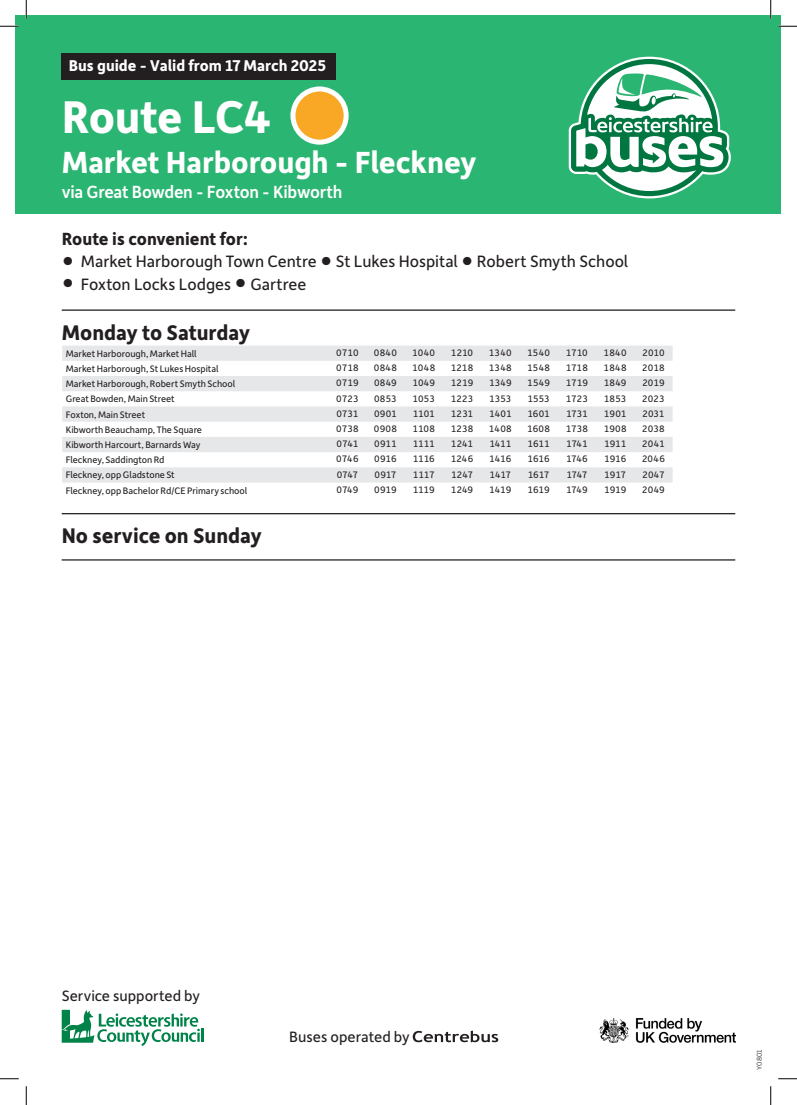
<style>
.page{position:relative;width:797px;height:1105px;background:#fff}
.page>*{position:absolute;margin:0;border:0;box-sizing:border-box;transform-origin:0 0}
.Route_name{font:700 48.75px "Depot New";letter-spacing:-.015em;color:#fff}
.Route_description{font:700 32.5px "Depot New";color:#fff}
.Days_of_the_service{font:700 22.5px "Depot New";color:#231f20}
.Route_description_-_sub{font:500 18.75px "Depot New";letter-spacing:-.01em;color:#fff}
.Sub_heading{font:700 18.75px "Depot New";color:#231f20}
.POIs{font:17.5px "Depot New";color:#231f20}
.t1{font:700 16.62px "Depot New";color:#fff}
.t2{font:16px "Depot New";color:#231f20}
.Table_-_Times{font:10px "Depot New";color:#231f20}
.Table_-_Roads{font:10px "Depot New";letter-spacing:-.005em;color:#231f20}
.t3{font:300 7.5px "Depot New";color:#231f20}
.s1{font-size:28.75px}
</style>
<div class="page">
<div style="left:16px;top:16px;width:765px;height:198px;background:#2bb572"></div>
<svg style="left:568px;top:57px;width:163px;height:141px"></svg>
<div style="left:62px;top:53px;width:274px;height:26px;background:#231f20"></div>
<svg style="left:413px;top:1030px;width:85px;height:12px"></svg>
<img style="left:599px;top:1018px;width:136px;height:25px">
<svg style="left:62px;top:1010px;width:141px;height:36px"></svg>
<div style="left:293px;top:89px;width:53px;height:53px;background:#f9a825;border-radius:50%"></div>
<div style="left:290px;top:86px;width:58px;height:59px;border:5px solid #fff;border-radius:50%"></div>
<hr style="left:62px;top:309px;width:673px;height:2px;background:#231f20">
<hr style="left:62px;top:513px;width:673px;height:1px;background:#231f20">
<hr style="left:62px;top:559px;width:673px;height:2px;background:#231f20">
<svg style="left:62px;top:346px;width:610px;height:137px;fill:#e6e7e9"></svg>
<svg style="left:0;top:25px;width:19px;height:2px"></svg>
<svg style="left:778px;top:25px;width:19px;height:2px"></svg>
<svg style="left:0;top:1078px;width:19px;height:1px"></svg>
<svg style="left:778px;top:1078px;width:19px;height:1px"></svg>
<svg style="left:25px;top:0;width:2px;height:19px"></svg>
<svg style="left:25px;top:1086px;width:2px;height:19px"></svg>
<svg style="left:770px;top:0;width:1px;height:19px"></svg>
<svg style="left:770px;top:1086px;width:1px;height:19px"></svg>
<h3 class="t1" style="left:69px;top:54px;width:259px">Bus guide - Valid from 17 March 2025</h3>
<p class="Route_name" style="left:62px;top:85px;width:212px">Route LC4</p>
<p class="Route_description" style="left:62px;top:141px;width:416px">Market Harborough - Fleckney</p>
<p class="Route_description_-_sub" style="left:62px;top:179px;width:282px">via Great Bowden - Foxton - Kibworth</p>
<p class="Sub_heading" style="left:62px;top:226px;width:188px">Route is convenient for:</p>
<p class="POIs" style="left:62px;top:250px;width:568px"><span class="s1">•</span> Market Harborough Town Centre <span class="s1">•</span> St Lukes Hospital <span class="s1">•</span> Robert Smyth School</p>
<p class="POIs" style="left:62px;top:272px;width:246px"><span class="s1">•</span> Foxton Locks Lodges <span class="s1">•</span> Gartree</p>
<p class="Days_of_the_service" style="left:62px;top:317px;width:190px">Monday to Saturday</p>
<p class="Table_-_Roads" style="left:66px;top:347px;width:132px">Market Harborough, Market Hall</p>
<p class="Table_-_Times" style="left:336px;top:346px;width:24px">0710</p>
<p class="Table_-_Times" style="left:374px;top:346px;width:25px">0840</p>
<p class="Table_-_Times" style="left:412px;top:346px;width:24px">1040</p>
<p class="Table_-_Times" style="left:451px;top:346px;width:24px">1210</p>
<p class="Table_-_Times" style="left:489px;top:346px;width:24px">1340</p>
<p class="Table_-_Times" style="left:527px;top:346px;width:25px">1540</p>
<p class="Table_-_Times" style="left:566px;top:346px;width:23px">1710</p>
<p class="Table_-_Times" style="left:603px;top:346px;width:25px">1840</p>
<p class="Table_-_Times" style="left:642px;top:346px;width:24px">2010</p>
<p class="Table_-_Roads" style="left:66px;top:362px;width:154px">Market Harborough, St Lukes Hospital</p>
<p class="Table_-_Times" style="left:336px;top:361px;width:24px">0718</p>
<p class="Table_-_Times" style="left:374px;top:361px;width:25px">0848</p>
<p class="Table_-_Times" style="left:412px;top:361px;width:24px">1048</p>
<p class="Table_-_Times" style="left:451px;top:361px;width:24px">1218</p>
<p class="Table_-_Times" style="left:489px;top:361px;width:25px">1348</p>
<p class="Table_-_Times" style="left:527px;top:361px;width:25px">1548</p>
<p class="Table_-_Times" style="left:566px;top:361px;width:24px">1718</p>
<p class="Table_-_Times" style="left:603px;top:361px;width:25px">1848</p>
<p class="Table_-_Times" style="left:642px;top:361px;width:24px">2018</p>
<p class="Table_-_Roads" style="left:66px;top:377px;width:171px">Market Harborough, Robert Smyth School</p>
<p class="Table_-_Times" style="left:336px;top:376px;width:24px">0719</p>
<p class="Table_-_Times" style="left:374px;top:376px;width:24px">0849</p>
<p class="Table_-_Times" style="left:412px;top:376px;width:24px">1049</p>
<p class="Table_-_Times" style="left:451px;top:376px;width:24px">1219</p>
<p class="Table_-_Times" style="left:489px;top:376px;width:24px">1349</p>
<p class="Table_-_Times" style="left:527px;top:376px;width:24px">1549</p>
<p class="Table_-_Times" style="left:566px;top:376px;width:23px">1719</p>
<p class="Table_-_Times" style="left:604px;top:376px;width:24px">1849</p>
<p class="Table_-_Times" style="left:642px;top:376px;width:24px">2019</p>
<p class="Table_-_Roads" style="left:66px;top:392px;width:110px">Great Bowden, Main Street</p>
<p class="Table_-_Times" style="left:336px;top:392px;width:24px">0723</p>
<p class="Table_-_Times" style="left:374px;top:392px;width:24px">0853</p>
<p class="Table_-_Times" style="left:412px;top:392px;width:24px">1053</p>
<p class="Table_-_Times" style="left:451px;top:392px;width:24px">1223</p>
<p class="Table_-_Times" style="left:489px;top:392px;width:24px">1353</p>
<p class="Table_-_Times" style="left:527px;top:392px;width:24px">1553</p>
<p class="Table_-_Times" style="left:566px;top:392px;width:24px">1723</p>
<p class="Table_-_Times" style="left:604px;top:392px;width:24px">1853</p>
<p class="Table_-_Times" style="left:642px;top:392px;width:24px">2023</p>
<p class="Table_-_Roads" style="left:66px;top:408px;width:81px">Foxton, Main Street</p>
<p class="Table_-_Times" style="left:336px;top:407px;width:24px">0731</p>
<p class="Table_-_Times" style="left:374px;top:407px;width:24px">0901</p>
<p class="Table_-_Times" style="left:413px;top:407px;width:24px">1101</p>
<p class="Table_-_Times" style="left:451px;top:407px;width:24px">1231</p>
<p class="Table_-_Times" style="left:489px;top:407px;width:24px">1401</p>
<p class="Table_-_Times" style="left:527px;top:407px;width:24px">1601</p>
<p class="Table_-_Times" style="left:566px;top:407px;width:23px">1731</p>
<p class="Table_-_Times" style="left:604px;top:407px;width:24px">1901</p>
<p class="Table_-_Times" style="left:642px;top:407px;width:24px">2031</p>
<p class="Table_-_Roads" style="left:66px;top:423px;width:138px">Kibworth Beauchamp, The Square</p>
<p class="Table_-_Times" style="left:336px;top:422px;width:24px">0738</p>
<p class="Table_-_Times" style="left:374px;top:422px;width:25px">0908</p>
<p class="Table_-_Times" style="left:412px;top:422px;width:24px">1108</p>
<p class="Table_-_Times" style="left:450px;top:422px;width:24px">1238</p>
<p class="Table_-_Times" style="left:489px;top:422px;width:24px">1408</p>
<p class="Table_-_Times" style="left:527px;top:422px;width:24px">1608</p>
<p class="Table_-_Times" style="left:566px;top:422px;width:24px">1738</p>
<p class="Table_-_Times" style="left:603px;top:422px;width:24px">1908</p>
<p class="Table_-_Times" style="left:642px;top:422px;width:24px">2038</p>
<p class="Table_-_Roads" style="left:66px;top:438px;width:136px">Kibworth Harcourt, Barnards Way</p>
<p class="Table_-_Times" style="left:336px;top:437px;width:23px">0741</p>
<p class="Table_-_Times" style="left:374px;top:437px;width:24px">0911</p>
<p class="Table_-_Times" style="left:413px;top:437px;width:24px">1111</p>
<p class="Table_-_Times" style="left:451px;top:437px;width:24px">1241</p>
<p class="Table_-_Times" style="left:489px;top:437px;width:23px">1411</p>
<p class="Table_-_Times" style="left:527px;top:437px;width:24px">1611</p>
<p class="Table_-_Times" style="left:566px;top:437px;width:23px">1741</p>
<p class="Table_-_Times" style="left:604px;top:437px;width:24px">1911</p>
<p class="Table_-_Times" style="left:642px;top:437px;width:24px">2041</p>
<p class="Table_-_Roads" style="left:66px;top:453px;width:100px">Fleckney, Saddington Rd</p>
<p class="Table_-_Times" style="left:336px;top:452px;width:24px">0746</p>
<p class="Table_-_Times" style="left:374px;top:452px;width:24px">0916</p>
<p class="Table_-_Times" style="left:413px;top:452px;width:24px">1116</p>
<p class="Table_-_Times" style="left:451px;top:452px;width:24px">1246</p>
<p class="Table_-_Times" style="left:489px;top:452px;width:24px">1416</p>
<p class="Table_-_Times" style="left:527px;top:452px;width:24px">1616</p>
<p class="Table_-_Times" style="left:566px;top:452px;width:23px">1746</p>
<p class="Table_-_Times" style="left:604px;top:452px;width:24px">1916</p>
<p class="Table_-_Times" style="left:642px;top:452px;width:24px">2046</p>
<p class="Table_-_Roads" style="left:66px;top:469px;width:111px">Fleckney, opp Gladstone St</p>
<p class="Table_-_Times" style="left:337px;top:468px;width:23px">0747</p>
<p class="Table_-_Times" style="left:374px;top:468px;width:23px">0917</p>
<p class="Table_-_Times" style="left:413px;top:468px;width:23px">1117</p>
<p class="Table_-_Times" style="left:451px;top:468px;width:23px">1247</p>
<p class="Table_-_Times" style="left:489px;top:468px;width:23px">1417</p>
<p class="Table_-_Times" style="left:527px;top:468px;width:23px">1617</p>
<p class="Table_-_Times" style="left:566px;top:468px;width:23px">1747</p>
<p class="Table_-_Times" style="left:604px;top:468px;width:23px">1917</p>
<p class="Table_-_Times" style="left:642px;top:468px;width:24px">2047</p>
<p class="Table_-_Roads" style="left:66px;top:484px;width:183px">Fleckney, opp Bachelor Rd/CE Primary school</p>
<p class="Table_-_Times" style="left:336px;top:483px;width:23px">0749</p>
<p class="Table_-_Times" style="left:374px;top:483px;width:24px">0919</p>
<p class="Table_-_Times" style="left:412px;top:483px;width:24px">1119</p>
<p class="Table_-_Times" style="left:451px;top:483px;width:24px">1249</p>
<p class="Table_-_Times" style="left:489px;top:483px;width:24px">1419</p>
<p class="Table_-_Times" style="left:527px;top:483px;width:24px">1619</p>
<p class="Table_-_Times" style="left:566px;top:483px;width:23px">1749</p>
<p class="Table_-_Times" style="left:604px;top:483px;width:24px">1919</p>
<p class="Table_-_Times" style="left:642px;top:483px;width:24px">2049</p>
<p class="Days_of_the_service" style="left:62px;top:521px;width:202px">No service on Sunday</p>
<h3 class="t2" style="left:62px;top:985px;width:140px">Service supported by</h3>
<h3 class="t2" style="left:289px;top:1026px;width:122px">Buses operated by</h3>
<p class="t3" style="left:754px;top:1070px;width:22px;rotate:-90deg">Y0801</p>
</div>
